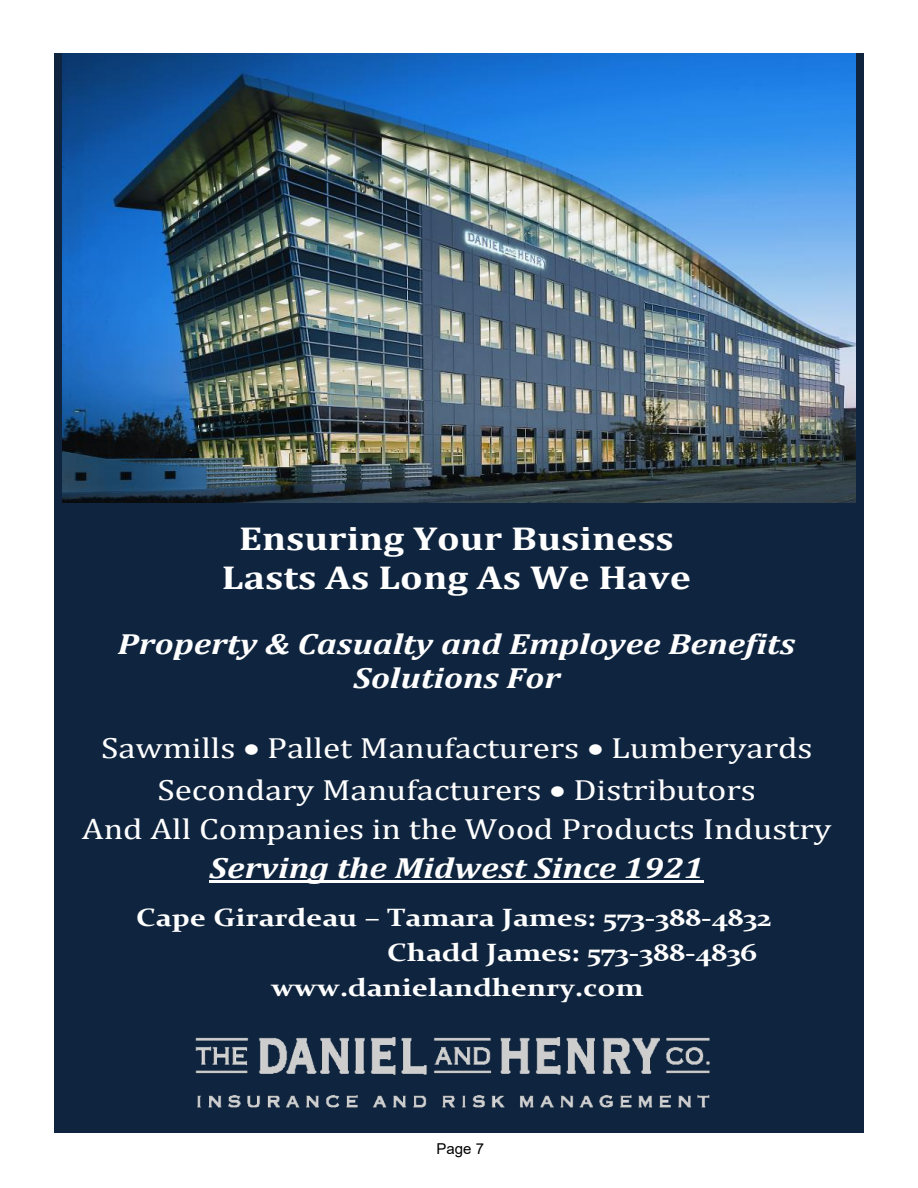
<style>
.page{position:relative;width:918px;height:1188px;background:#fff}
.page>*{position:absolute;margin:0;border:0;box-sizing:border-box;transform-origin:0 0}
.t1{font:700 33.3px/39.2px "Cambria";color:#fff;text-align:center;scale:1.2 1}
.t2{font:29.25px/40.3px "Cambria";color:#fff;text-align:center;scale:1.2 1}
.t3{font:italic 700 29.25px/34.3px "Cambria";color:#fff;text-align:center;scale:1.2 1}
.t4{font:700 25.05px "Constantia";color:#fff;scale:1.2 1}
.t5{font:15px "Arial";color:#000}
</style>
<div class="page">
<div style="left:54px;top:53px;width:810px;height:1080px;background:#0f243e"></div>
<img style="left:195px;top:1037px;width:515px;height:71px">
<hr style="left:210px;top:880px;width:494px;height:2px;background:#fff">
<img style="left:62px;top:53px;width:794px;height:449px">
<p class="t1" style="left:222px;top:518px;width:392px">Ensuring Your Business<br>Lasts As Long As We Have</p>
<p class="t3" style="left:118px;top:626px;width:566px">Property &amp; Casualty and Employee Benefits<br>Solutions For</p>
<p class="t2" style="left:82px;top:728px;width:626px">Sawmills • Pallet Manufacturers • Lumberyards<br>Secondary Manufacturers • Distributors<br>And All Companies in the Wood Products Industry</p>
<p class="t3" style="left:210px;top:850px;width:414px">Serving the Midwest Since 1921</p>
<p class="t4" style="left:136px;top:900px;width:531px">Cape Girardeau – Tamara James: 573-388-4832</p>
<p class="t4" style="left:387px;top:935px;width:310px">Chadd James: 573-388-4836</p>
<p class="t4" style="left:271px;top:970px;width:312px">www.danielandhenry.com</p>
<p class="t5" style="left:437px;top:1138px;width:49px">Page 7</p>
</div>
